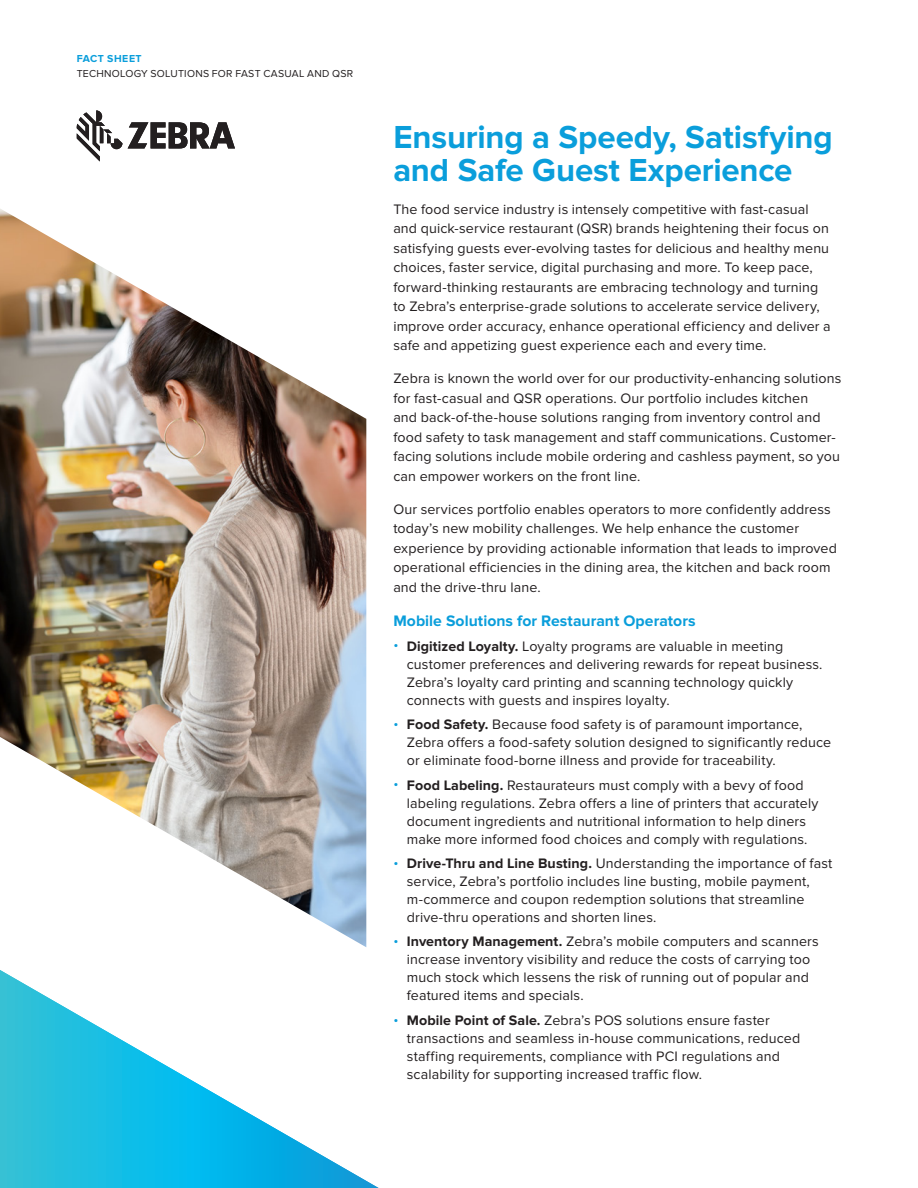
<style>
.page{position:relative;width:918px;height:1188px;background:#fff}
.page>*{position:absolute;margin:0;border:0;box-sizing:border-box;transform-origin:0 0}
.Heading-2-Cover{font:700 33px/33px "Proxima Nova";letter-spacing:-.005em;color:#0a9edb}
.Subhead-2{font:700 15.75px "Proxima Nova";letter-spacing:.005em;color:#0a9edb}
.Body{font:14.25px/18px "Proxima Nova";letter-spacing:.01em;color:#231f20}
.t1{font:10.5px "Proxima Nova";letter-spacing:.025em;color:#231f20}
.t2{font:700 10.5px "Proxima Nova";letter-spacing:.05em;color:#0a9edb}
.s1{color:#0a9edb}
.s2{font-weight:700}
</style>
<div class="page">
<img style="left:0;top:209px;width:366px;height:738px">
<svg style="left:77px;top:110px;width:45px;height:52px"></svg>
<svg style="left:128px;top:122px;width:107px;height:26px"></svg>
<svg style="left:0;top:970px;width:379px;height:218px"></svg>
<p class="t2" style="left:77px;top:53px;width:67px">FACT SHEET</p>
<p class="t1" style="left:77px;top:67px;width:278px">TECHNOLOGY SOLUTIONS FOR FAST CASUAL AND QSR</p>
<p class="Heading-2-Cover" style="left:393px;top:121px;width:441px">Ensuring a Speedy, Satisfying and Safe Guest Experience</p>
<p class="Body" style="left:393px;top:199px;width:439px;line-height:19.5px">The food service industry is intensely competitive with fast-casual and quick-service restaurant (QSR) brands heightening their focus on satisfying guests ever-evolving tastes for delicious and healthy menu choices, faster service, digital purchasing and more. To keep pace, forward-thinking restaurants are embracing technology and turning to Zebra’s enterprise-grade solutions to accelerate service delivery, improve order accuracy, enhance operational efficiency and deliver a safe and appetizing guest experience each and every time.</p>
<p class="Body" style="left:393px;top:369px;width:450px;line-height:19.5px">Zebra is known the world over for our productivity-enhancing solutions for fast-casual and QSR operations. Our portfolio includes kitchen<br>and back-of-the-house solutions ranging from inventory control and food safety to task management and staff communications. Customer&shy;facing solutions include mobile ordering and cashless payment, so you can empower workers on the front line.</p>
<p class="Body" style="left:393px;top:499px;width:445px;line-height:19.6px">Our services portfolio enables operators to more confidently address today’s new mobility challenges. We help enhance the customer experience by providing actionable information that leads to improved operational efficiencies in the dining area, the kitchen and back room and the drive-thru lane.</p>
<p class="Subhead-2" style="left:393px;top:612px;width:304px">Mobile Solutions for Restaurant Operators</p>
<p class="Body" style="left:407px;top:637px;width:417px;text-indent:-14px"><span class="s1">•</span> <span class="s2">Digitized Loyalty.</span> Loyalty programs are valuable in meeting customer preferences and delivering rewards for repeat business.<br>Zebra’s loyalty card printing and scanning technology quickly connects with guests and inspires loyalty.</p>
<p class="Body" style="left:407px;top:716px;width:426px;text-indent:-14px"><span class="s1">•</span> <span class="s2">Food Safety.</span> Because food safety is of paramount importance,<br>Zebra offers a food-safety solution designed to significantly reduce or eliminate food-borne illness and provide for traceability.</p>
<p class="Body" style="left:407px;top:776px;width:413px;text-indent:-14px"><span class="s1">•</span> <span class="s2">Food Labeling.</span> Restaurateurs must comply with a bevy of food labeling regulations. Zebra offers a line of printers that accurately document ingredients and nutritional information to help diners make more informed food choices and comply with regulations.</p>
<p class="Body" style="left:407px;top:854px;width:427px;text-indent:-14px"><span class="s1">•</span> <span class="s2">Drive-Thru and Line Busting.</span> Understanding the importance of fast service, Zebra’s portfolio includes line busting, mobile payment, m-commerce and coupon redemption solutions that streamline drive-thru operations and shorten lines.</p>
<p class="Body" style="left:407px;top:933px;width:414px;text-indent:-14px"><span class="s1">•</span> <span class="s2">Inventory Management.</span> Zebra’s mobile computers and scanners increase inventory visibility and reduce the costs of carrying too much stock which lessens the risk of running out of popular and featured items and specials.</p>
<p class="Body" style="left:407px;top:1011px;width:395px;text-indent:-14px"><span class="s1">•</span> <span class="s2">Mobile Point of Sale.</span> Zebra’s POS solutions ensure faster transactions and seamless in-house communications, reduced staffing requirements, compliance with PCI regulations and scalability for supporting increased traffic flow.</p>
</div>
